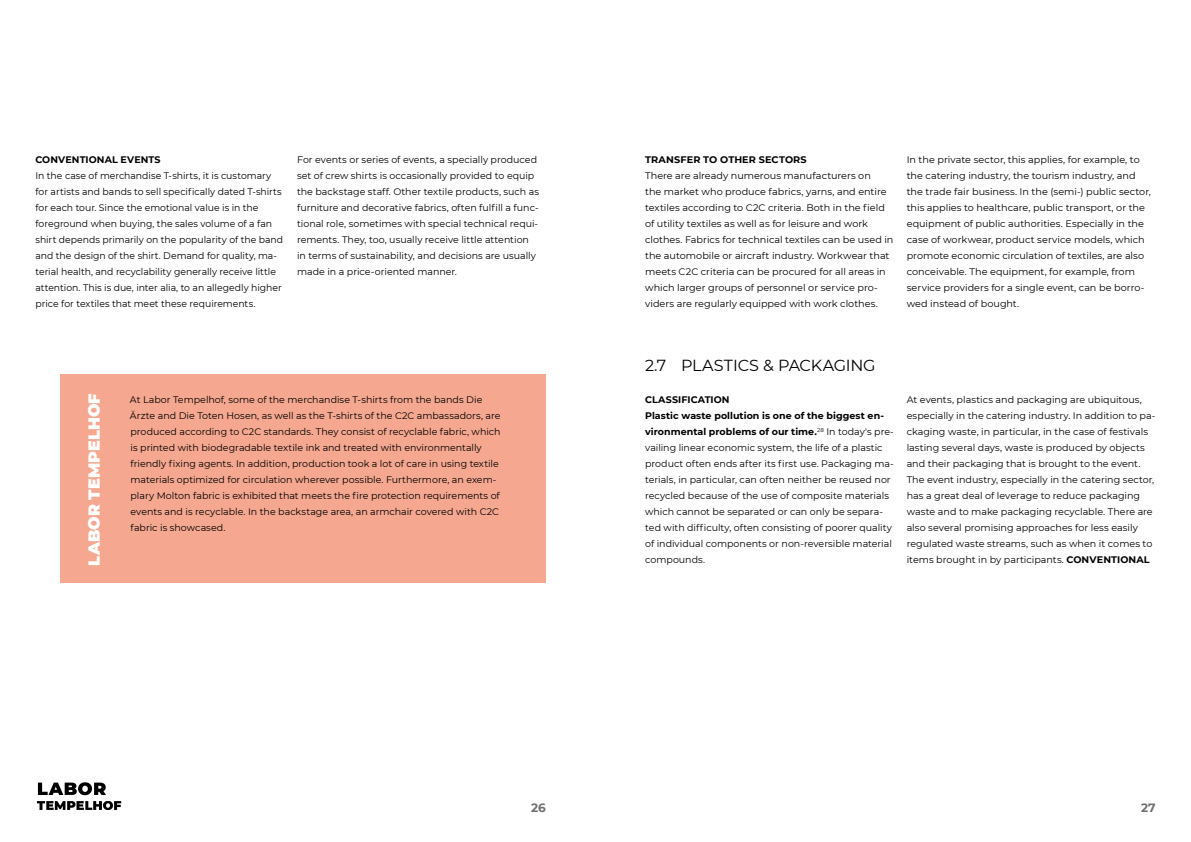
<style>
.page{position:relative;width:1191px;height:842px;background:#fff}
.page>*{position:absolute;margin:0;border:0;box-sizing:border-box;transform-origin:0 0}
.t1{font:16px "Montserrat";letter-spacing:-.01em;color:#000}
.t2{font:900 16px "Montserrat";letter-spacing:.005em;color:#fff}
.t3{font:700 12px "Montserrat";color:#706f6f}
.t4{font:9.5px/16px "Montserrat";color:#000}
.t5{font:700 9.5px "Montserrat";letter-spacing:.01em;color:#000}
.s1{font-weight:700}
</style>
<div class="page">
<svg style="left:38px;top:782px;width:68px;height:13px"></svg>
<svg style="left:37px;top:801px;width:84px;height:9px"></svg>
<div style="left:61px;top:374px;width:485px;height:208px;background:#f5a78f"></div>
<p class="t5" style="left:35px;top:153px;width:127px">CONVENTIONAL EVENTS</p>
<p class="t4" style="left:35px;top:168px;width:249px">In the case of merchandise T-shirts, it is customary for artists and bands to sell specifically dated T-shirts for each tour. Since the emotional value is in the foreground when buying, the sales volume of a fan shirt depends primarily on the popularity of the band and the design of the shirt. Demand for quality, ma&shy;terial health, and recyclability generally receive little attention. This is due, inter alia, to an allegedly higher price for textiles that meet these requirements.</p>
<p class="t4" style="left:297px;top:152px;width:244px">For events or series of events, a specially produced set of crew shirts is occasionally provided to equip the backstage staff. Other textile products, such as furniture and decorative fabrics, often fulfill a func&shy;tional role, sometimes with special technical requi&shy;rements. They, too, usually receive little attention in terms of sustainability, and decisions are usually made in a price-oriented manner.</p>
<h1 class="t2" style="left:82px;top:566px;width:174px;rotate:-90deg">LABOR TEMPELHOF</h1>
<p class="t4" style="left:130px;top:392px;width:372px">At Labor Tempelhof, some of the merchandise T-shirts from the bands Die Ärzte and Die Toten Hosen, as well as the T-shirts of the C2C ambassadors, are produced according to C2C standards. They consist of recyclable fabric, which is printed with biodegradable textile ink and treated with environmentally friendly fixing agents. In addition, production took a lot of care in using textile materials optimized for circulation wherever possible. Furthermore, an exem&shy;plary Molton fabric is exhibited that meets the fire protection requirements of events and is recyclable. In the backstage area, an armchair covered with C2C fabric is showcased.</p>
<p class="t5" style="left:645px;top:153px;width:163px">TRANSFER TO OTHER SECTORS</p>
<p class="t4" style="left:645px;top:168px;width:250px">There are already numerous manufacturers on<br>the market who produce fabrics, yarns, and entire textiles according to C2C criteria. Both in the field of utility textiles as well as for leisure and work clothes. Fabrics for technical textiles can be used in the automobile or aircraft industry. Workwear that meets C2C criteria can be procured for all areas in which larger groups of personnel or service pro&shy;viders are regularly equipped with work clothes.</p>
<p class="t4" style="left:906px;top:152px;width:245px">In the private sector, this applies, for example, to the catering industry, the tourism industry, and the trade fair business. In the (semi-) public sector, this applies to healthcare, public transport, or the equipment of public authorities. Especially in the case of workwear, product service models, which promote economic circulation of textiles, are also conceivable. The equipment, for example, from service providers for a single event, can be borro&shy;wed instead of bought.</p>
<h1 class="t1" style="left:645px;top:354px;width:232px">2.7 PLASTICS &amp; PACKAGING</h1>
<p class="t4" style="left:645px;top:392px;width:250px"><span class="s1">CLASSIFICATION<br>Plastic waste pollution is one of the biggest en&shy;vironmental problems of our time.</span><sup>28</sup> In today's pre&shy;vailing linear economic system, the life of a plastic product often ends after its first use. Packaging ma&shy;terials, in particular, can often neither be reused nor recycled because of the use of composite materials which cannot be separated or can only be separa&shy;ted with difficulty, often consisting of poorer quality of individual components or non-reversible material compounds.</p>
<p class="t4" style="left:906px;top:392px;width:250px">At events, plastics and packaging are ubiquitous, especially in the catering industry. In addition to pa&shy;ckaging waste, in particular, in the case of festivals lasting several days, waste is produced by objects and their packaging that is brought to the event.<br>The event industry, especially in the catering sector, has a great deal of leverage to reduce packaging waste and to make packaging recyclable. There are also several promising approaches for less easily regulated waste streams, such as when it comes to items brought in by participants. <span class="s1">CONVENTIONAL</span></p>
<p class="t3" style="left:531px;top:799px;width:16px">26</p>
<p class="t3" style="left:1141px;top:798px;width:16px">27</p>
</div>
